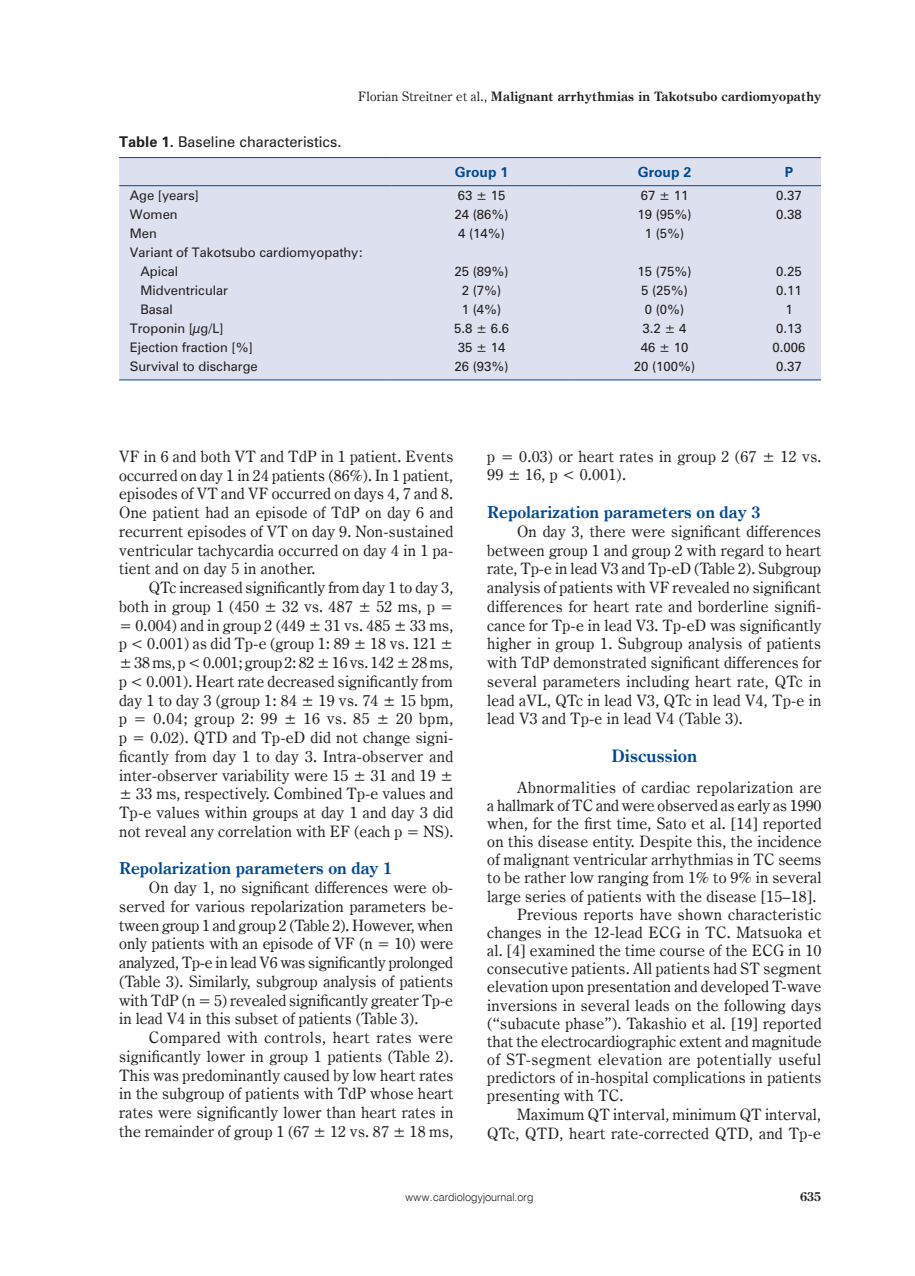
<style>
.page{position:relative;width:915px;height:1276px;background:#fff}
.page>*{position:absolute;margin:0;border:0;box-sizing:border-box;transform-origin:0 0}
.t1{font:700 17.25px "Century Oldst EU";color:#014990}
.t2{font:700 16.5px "Century Oldst EU";color:#014990}
.t3{font:15.75px/18.8px "Century Oldst EU";letter-spacing:.015em;color:#231f20;text-align:justify}
.t4{font:15.75px "Century Oldst EU";letter-spacing:.035em;color:#231f20}
.t5{font:13.5px "Zurich PL";color:#231f20}
.t6{font:700 13.05px "Century Oldst EU";letter-spacing:.015em;color:#231f20}
.t7{font:700 12.75px "Zurich PL";color:#014990}
.t8{font:700 12.75px "Century Oldst EU";color:#231f20}
.t9{font:12px/19px "Zurich PL";color:#231f20}
.t10{font:10.95px "Swis 721 Lt EU";color:#231f20}
.s1{font-weight:700}
.s2{font-weight:400}
</style>
<div class="page">
<div style="left:119px;top:158px;width:701px;height:221px;background:#dde1ef"></div>
<hr style="left:119px;top:157px;width:272px;height:1px;background:#014990">
<hr style="left:391px;top:157px;width:183px;height:1px;background:#014990">
<hr style="left:574px;top:157px;width:182px;height:1px;background:#014990">
<hr style="left:756px;top:157px;width:64px;height:1px;background:#014990">
<hr style="left:119px;top:185px;width:272px;height:1px;background:#014990">
<hr style="left:391px;top:185px;width:183px;height:1px;background:#014990">
<hr style="left:574px;top:185px;width:182px;height:1px;background:#014990">
<hr style="left:756px;top:185px;width:64px;height:1px;background:#014990">
<hr style="left:119px;top:379px;width:272px;height:1px;background:#014990">
<hr style="left:391px;top:379px;width:183px;height:1px;background:#014990">
<hr style="left:574px;top:379px;width:182px;height:1px;background:#014990">
<hr style="left:756px;top:379px;width:64px;height:1px;background:#014990">
<p class="t5" style="left:119px;top:133px;width:224px"><span class="s1">Table 1.</span> Baseline characteristics.</p>
<p class="t6" style="left:358px;top:89px;width:464px"><span class="s2">Florian Streitner et al.,</span> Malignant arrhythmias in Takotsubo cardiomyopathy</p>
<p class="t7" style="left:455px;top:163px;width:55px">Group 1</p>
<p class="t7" style="left:637px;top:163px;width:55px">Group 2</p>
<p class="t7" style="left:784px;top:163px;width:10px">P</p>
<p class="t9" style="left:130px;top:186px;width:71px">Age [years]</p>
<p class="t9" style="left:457px;top:186px;width:49px">63 ± 15</p>
<p class="t9" style="left:640px;top:186px;width:49px">67 ± 11</p>
<p class="t9" style="left:776px;top:186px;width:27px">0.37</p>
<p class="t9" style="left:130px;top:205px;width:49px">Women</p>
<p class="t9" style="left:454px;top:205px;width:56px">24 (86%)</p>
<p class="t9" style="left:637px;top:205px;width:56px">19 (95%)</p>
<p class="t9" style="left:776px;top:205px;width:27px">0.38</p>
<p class="t9" style="left:130px;top:224px;width:28px">Men</p>
<p class="t9" style="left:458px;top:224px;width:48px">4 (14%)</p>
<p class="t9" style="left:644px;top:224px;width:41px">1 (5%)</p>
<p class="t9" style="left:140px;top:243px;width:224px;text-indent:-11px">Variant of Takotsubo cardiomyopathy:<br>Apical</p>
<p class="t9" style="left:454px;top:262px;width:56px">25 (89%)</p>
<p class="t9" style="left:637px;top:262px;width:56px">15 (75%)</p>
<p class="t9" style="left:776px;top:262px;width:27px">0.25</p>
<p class="t9" style="left:140px;top:281px;width:89px">Midventricular</p>
<p class="t9" style="left:461px;top:281px;width:41px">2 (7%)</p>
<p class="t9" style="left:641px;top:281px;width:48px">5 (25%)</p>
<p class="t9" style="left:776px;top:281px;width:27px">0.11</p>
<p class="t9" style="left:140px;top:300px;width:34px">Basal</p>
<p class="t9" style="left:461px;top:300px;width:41px">1 (4%)</p>
<p class="t9" style="left:644px;top:300px;width:41px">0 (0%)</p>
<p class="t9" style="left:785px;top:300px;width:9px">1</p>
<p class="t9" style="left:130px;top:319px;width:95px">Troponin [µg/L]</p>
<p class="t9" style="left:454px;top:319px;width:56px">5.8 ± 6.6</p>
<p class="t9" style="left:642px;top:319px;width:45px">3.2 ± 4</p>
<p class="t9" style="left:776px;top:319px;width:27px">0.13</p>
<p class="t9" style="left:130px;top:338px;width:124px">Ejection fraction [%]</p>
<p class="t9" style="left:457px;top:338px;width:49px">35 ± 14</p>
<p class="t9" style="left:640px;top:338px;width:49px">46 ± 10</p>
<p class="t9" style="left:772px;top:338px;width:34px">0.006</p>
<p class="t9" style="left:130px;top:357px;width:129px">Survival to discharge</p>
<p class="t9" style="left:454px;top:357px;width:56px">26 (93%)</p>
<p class="t9" style="left:633px;top:357px;width:63px">20 (100%)</p>
<p class="t9" style="left:776px;top:357px;width:27px">0.37</p>
<p class="t3" style="left:119px;top:447px;width:335px">VF in 6 and both VT and TdP in 1 patient. Events occurred on day 1 in 24 patients (86%). In 1 patient, episodes of VT and VF occurred on days 4, 7 and 8.<br>One patient had an episode of TdP on day 6 and recurrent episodes of VT on day 9. Non-sustained ventricular tachycardia occurred on day 4 in 1 pa&shy;tient and on day 5 in another.</p>
<p class="t3" style="left:119px;top:578px;width:335px;text-indent:30px">QTc increased significantly from day 1 to day 3, both in group 1 (450 ± 32 vs. 487 ± 52 ms, p = = 0.004) and in group 2 (449 ± 31 vs. 485 ± 33 ms, p &lt; 0.001) as did Tp-e (group 1: 89 ± 18 vs. 121 ± ± 38 ms, p &lt; 0.001; group 2: 82 ± 16 vs. 142 ± 28 ms, p &lt; 0.001). Heart rate decreased significantly from day 1 to day 3 (group 1: 84 ± 19 vs. 74 ± 15 bpm, p = 0.04; group 2: 99 ± 16 vs. 85 ± 20 bpm, p = 0.02). QTD and Tp-eD did not change signi&shy;ficantly from day 1 to day 3. Intra-observer and inter-observer variability were 15 ± 31 and 19 ± ± 33 ms, respectively. Combined Tp-e values and Tp-e values within groups at day 1 and day 3 did not reveal any correlation with EF (each p = NS).</p>
<p class="t2" style="left:119px;top:858px;width:275px">Repolarization parameters on day 1</p>
<p class="t3" style="left:119px;top:878px;width:335px;text-indent:30px">On day 1, no significant differences were ob&shy;served for various repolarization parameters be&shy;tween group 1 and group 2 (Table 2). However, when only patients with an episode of VF (n = 10) were analyzed, Tp-e in lead V6 was significantly prolonged (Table 3). Similarly, subgroup analysis of patients with TdP (n = 5) revealed significantly greater Tp-e in lead V4 in this subset of patients (Table 3).</p>
<p class="t3" style="left:119px;top:1028px;width:336px;text-indent:30px">Compared with controls, heart rates were significantly lower in group 1 patients (Table 2).<br>This was predominantly caused by low heart rates in the subgroup of patients with TdP whose heart rates were significantly lower than heart rates in the remainder of group 1 (67 ± 12 vs. 87 ± 18 ms,</p>
<p class="t3" style="left:487px;top:447px;width:335px">p = 0.03) or heart rates in group 2 (67 ± 12 vs.<br>99 ± 16, p &lt; 0.001).</p>
<p class="t2" style="left:487px;top:502px;width:275px">Repolarization parameters on day 3</p>
<p class="t3" style="left:487px;top:522px;width:335px;text-indent:30px">On day 3, there were significant differences between group 1 and group 2 with regard to heart rate, Tp-e in lead V3 and Tp-eD (Table 2). Subgroup analysis of patients with VF revealed no significant differences for heart rate and borderline signifi&shy;cance for Tp-e in lead V3. Tp-eD was significantly higher in group 1. Subgroup analysis of patients with TdP demonstrated significant differences for several parameters including heart rate, QTc in lead aVL, QTc in lead V3, QTc in lead V4, Tp-e in lead V3 and Tp-e in lead V4 (Table 3).</p>
<p class="t1" style="left:611px;top:745px;width:87px">Discussion</p>
<p class="t3" style="left:517px;top:778px;width:306px">Abnormalities of cardiac repolarization are</p>
<p class="t3" style="left:487px;top:796px;width:335px">a hallmark of TC and were observed as early as 1990</p>
<p class="t3" style="left:487px;top:814px;width:335px">when, for the first time, Sato et al. [14] reported</p>
<p class="t3" style="left:487px;top:832px;width:336px">on this disease entity. Despite this, the incidence</p>
<p class="t3" style="left:487px;top:850px;width:336px">of malignant ventricular arrhythmias in TC seems</p>
<p class="t3" style="left:487px;top:869px;width:335px">to be rather low ranging from 1% to 9% in several</p>
<p class="t3" style="left:487px;top:887px;width:330px">large series of patients with the disease [15–18].</p>
<p class="t3" style="left:517px;top:905px;width:306px">Previous reports have shown characteristic</p>
<p class="t3" style="left:487px;top:923px;width:335px">changes in the 12-lead ECG in TC. Matsuoka et</p>
<p class="t3" style="left:487px;top:941px;width:335px">al. [4] examined the time course of the ECG in 10</p>
<p class="t3" style="left:487px;top:959px;width:336px">consecutive patients. All patients had ST segment</p>
<p class="t3" style="left:487px;top:977px;width:335px">elevation upon presentation and developed T-wave</p>
<p class="t3" style="left:487px;top:996px;width:335px">inversions in several leads on the following days</p>
<p class="t3" style="left:487px;top:1014px;width:335px">(“subacute phase”). Takashio et al. [19] reported</p>
<p class="t3" style="left:487px;top:1032px;width:335px">that the electrocardiographic extent and magnitude</p>
<p class="t4" style="left:487px;top:1049px;width:335px">of ST-segment elevation are potentially useful</p>
<p class="t3" style="left:487px;top:1068px;width:336px">predictors of in-hospital complications in patients</p>
<p class="t3" style="left:487px;top:1086px;width:138px">presenting with TC.</p>
<p class="t3" style="left:517px;top:1105px;width:305px">Maximum QT interval, minimum QT interval,</p>
<p class="t3" style="left:487px;top:1124px;width:335px">QTc, QTD, heart rate-corrected QTD, and Tp-e</p>
<p class="t10" style="left:405px;top:1190px;width:129px">www.cardiologyjournal.org</p>
<p class="t8" style="left:799px;top:1188px;width:23px">635</p>
</div>
